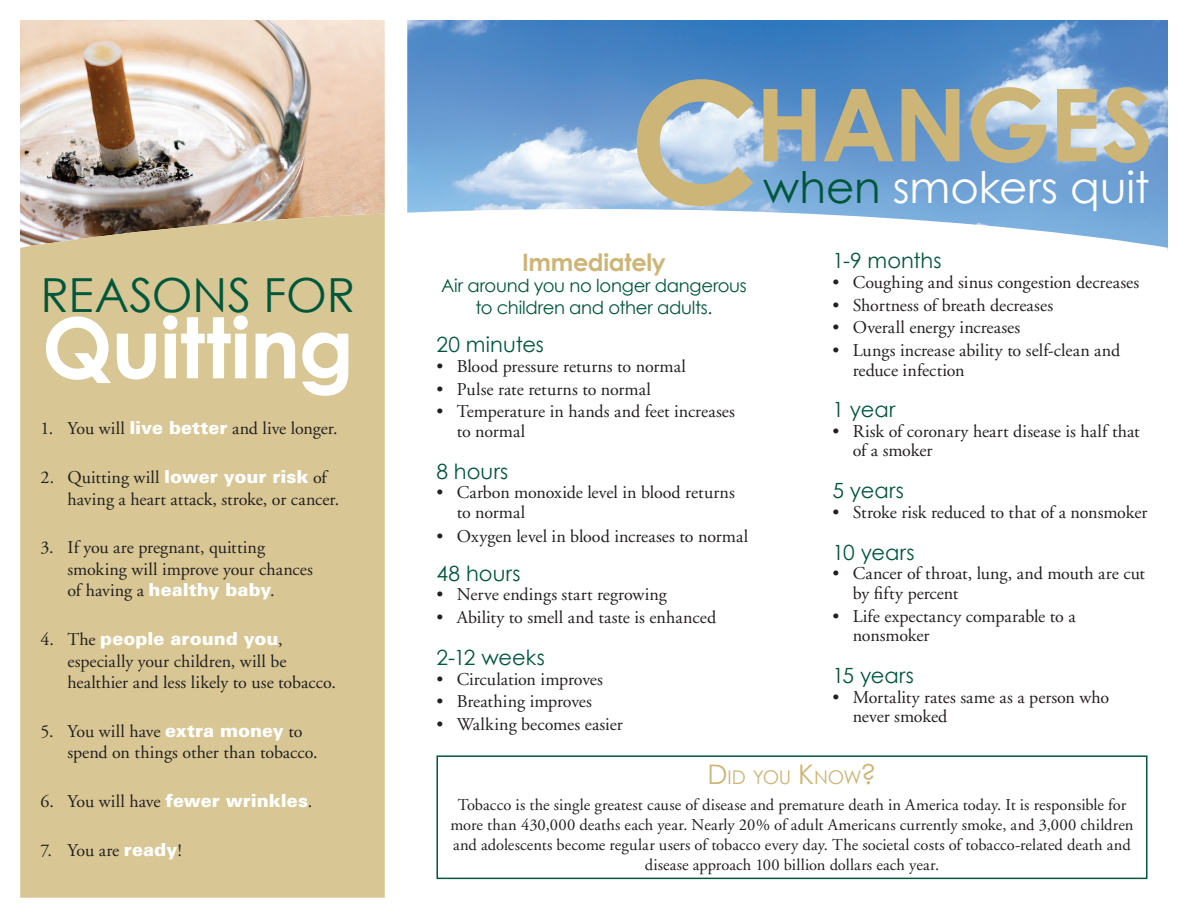
<style>
.page{position:relative;width:1188px;height:918px;background:#fff}
.page>*{position:absolute;margin:0;border:0;box-sizing:border-box;transform-origin:0 0}
.t1{font:700 100.65px "Century Gothic";letter-spacing:-.02em;color:#ccb576}
.t2{font:700 84px "Century Gothic";letter-spacing:-.01em;color:#fff}
.t3{font:46.95px "Century Gothic";color:#00573c}
.t4{font:43.5px "Century Gothic";color:#fff}
.t5{font:700 24px "Century Gothic";letter-spacing:-.01em;color:#ccb576}
.t6{font:21px "Century Gothic";color:#00573c}
.t7{font:18.9px "Century Gothic";letter-spacing:-.015em;color:#ccb576}
.t8{font:18px/19.5px "Adobe Garamond";color:#231f20}
.t9{font:18px/21.6px "Century Gothic";letter-spacing:-.015em;color:#00573c;text-align:center}
.t10{font:900 18px "Univers";color:#fff}
.t11{font:16.5px/19.8px "Adobe Garamond";letter-spacing:.005em;color:#231f20;text-align:center}
.s1{font-family:"Univers";font-weight:900;color:#fff}
.s2{font-family:"Adobe Garamond";font-weight:400;color:#231f20}
.s3{font-size:168.15px}
.s4{color:#00573c}
.s5{font-size:27px}
</style>
<div class="page">
<img style="left:407px;top:20px;width:761px;height:189px">
<img style="left:20px;top:20px;width:365px;height:189px">
<svg style="left:407px;top:209px;width:761px;height:671px"></svg>
<div style="left:20px;top:209px;width:373px;height:689px;background:#d8c794"></div>
<div style="left:385px;top:0;width:22px;height:918px;background:#fff"></div>
<div style="left:436px;top:755px;width:712px;height:124px;border:2px solid #00573c"></div>
<h3 class="t3" style="left:40px;top:262px;width:28px">reas</h3>
<h3 class="t3" style="left:152px;top:262px;width:191px">ons for</h3>
<h2 class="t2" style="left:42px;top:284px;width:314px">Quitting</h2>
<p class="t8" style="left:40px;top:419px;width:299px">1. You will <span class="s1">live better</span> and live longer.</p>
<p class="t8" style="left:68px;top:467px;width:273px;line-height:21.6px;text-indent:-27px">2. Quitting will <span class="s1">lower your risk</span> of having a heart attack, stroke, or cancer.</p>
<p class="t8" style="left:68px;top:537px;width:247px;line-height:21.6px;text-indent:-27px">3. If you are pregnant, quitting smoking will improve your chances</p>
<p class="t10" style="left:68px;top:579px;width:209px"><span class="s2">of having a</span> healthy baby<span class="s2">.</span></p>
<p class="t10" style="left:40px;top:627px;width:244px"><span class="s2">4. The</span> people around you<span class="s2">,</span></p>
<p class="t8" style="left:68px;top:650px;width:270px;line-height:21.6px">especially your children, will be healthier and less likely to use tobacco.</p>
<p class="t8" style="left:68px;top:721px;width:252px;line-height:21.6px;text-indent:-27px">5. You will have <span class="s1">extra money</span> to spend on things other than tobacco.</p>
<p class="t8" style="left:41px;top:792px;width:273px">6. You will have <span class="s1">fewer wrinkles</span>.</p>
<p class="t8" style="left:41px;top:841px;width:143px">7. You are <span class="s1">ready</span>!</p>
<h1 class="t1" style="left:629px;top:48px;width:518px"><span class="s3">C</span>hanges</h1>
<h3 class="t4" style="left:763px;top:156px;width:388px"><span class="s4">when</span> smokers quit</h3>
<h3 class="t5" style="left:522px;top:244px;width:145px">Immediately</h3>
<p class="t9" style="left:441px;top:275px;width:307px">Air around you no longer dangerous to children and other adults.</p>
<p class="t6" style="left:436px;top:330px;width:109px">20 minutes</p>
<p class="t8" style="left:436px;top:357px;width:251px">• Blood pressure returns to normal</p>
<p class="t8" style="left:436px;top:380px;width:216px">• Pulse rate returns to normal</p>
<p class="t8" style="left:457px;top:402px;width:280px;text-indent:-20px">• Temperature in hands and feet increases to normal</p>
<p class="t6" style="left:436px;top:457px;width:73px">8 hours</p>
<p class="t8" style="left:457px;top:483px;width:280px;text-indent:-20px">• Carbon monoxide level in blood returns to normal</p>
<p class="t8" style="left:436px;top:527px;width:313px">• Oxygen level in blood increases to normal</p>
<p class="t6" style="left:436px;top:559px;width:86px">48 hours</p>
<p class="t8" style="left:436px;top:585px;width:232px">• Nerve endings start regrowing</p>
<p class="t8" style="left:436px;top:608px;width:281px">• Ability to smell and taste is enhanced</p>
<p class="t6" style="left:436px;top:643px;width:110px">2-12 weeks</p>
<p class="t8" style="left:436px;top:670px;width:168px">• Circulation improves</p>
<p class="t8" style="left:436px;top:692px;width:157px">• Breathing improves</p>
<p class="t8" style="left:436px;top:715px;width:188px">• Walking becomes easier</p>
<p class="t6" style="left:832px;top:246px;width:111px">1-9 months</p>
<p class="t8" style="left:832px;top:273px;width:308px">• Coughing and sinus congestion decreases</p>
<p class="t8" style="left:832px;top:296px;width:222px">• Shortness of breath decreases</p>
<p class="t8" style="left:832px;top:318px;width:189px">• Overall energy increases</p>
<p class="t8" style="left:853px;top:341px;width:269px;text-indent:-20px">• Lungs increase ability to self-clean and reduce infection</p>
<p class="t6" style="left:832px;top:395px;width:64px">1 year</p>
<p class="t8" style="left:853px;top:422px;width:289px;text-indent:-20px">• Risk of coronary heart disease is half that of a smoker</p>
<p class="t6" style="left:832px;top:476px;width:73px">5 years</p>
<p class="t8" style="left:832px;top:503px;width:316px">• Stroke risk reduced to that of a nonsmoker</p>
<p class="t6" style="left:832px;top:538px;width:84px">10 years</p>
<p class="t8" style="left:853px;top:564px;width:294px;text-indent:-20px">• Cancer of throat, lung, and mouth are cut by fifty percent</p>
<p class="t8" style="left:853px;top:607px;width:225px;text-indent:-20px">• Life expectancy comparable to a nonsmoker</p>
<p class="t6" style="left:832px;top:661px;width:83px">15 years</p>
<p class="t8" style="left:853px;top:688px;width:258px;text-indent:-20px">• Mortality rates same as a person who never smoked</p>
<p class="t7" style="left:707px;top:764px;width:171px"><span class="s5">D</span>ID YOU <span class="s5">K</span>NOW<span class="s5">?</span></p>
<p class="t11" style="left:450px;top:796px;width:685px">Tobacco is the single greatest cause of disease and premature death in America today. It is responsible for more than 430,000 deaths each year. Nearly 20% of adult Americans currently smoke, and 3,000 children and adolescents become regular users of tobacco every day. The societal costs of tobacco-related death and disease approach 100 billion dollars each year.</p>
</div>
